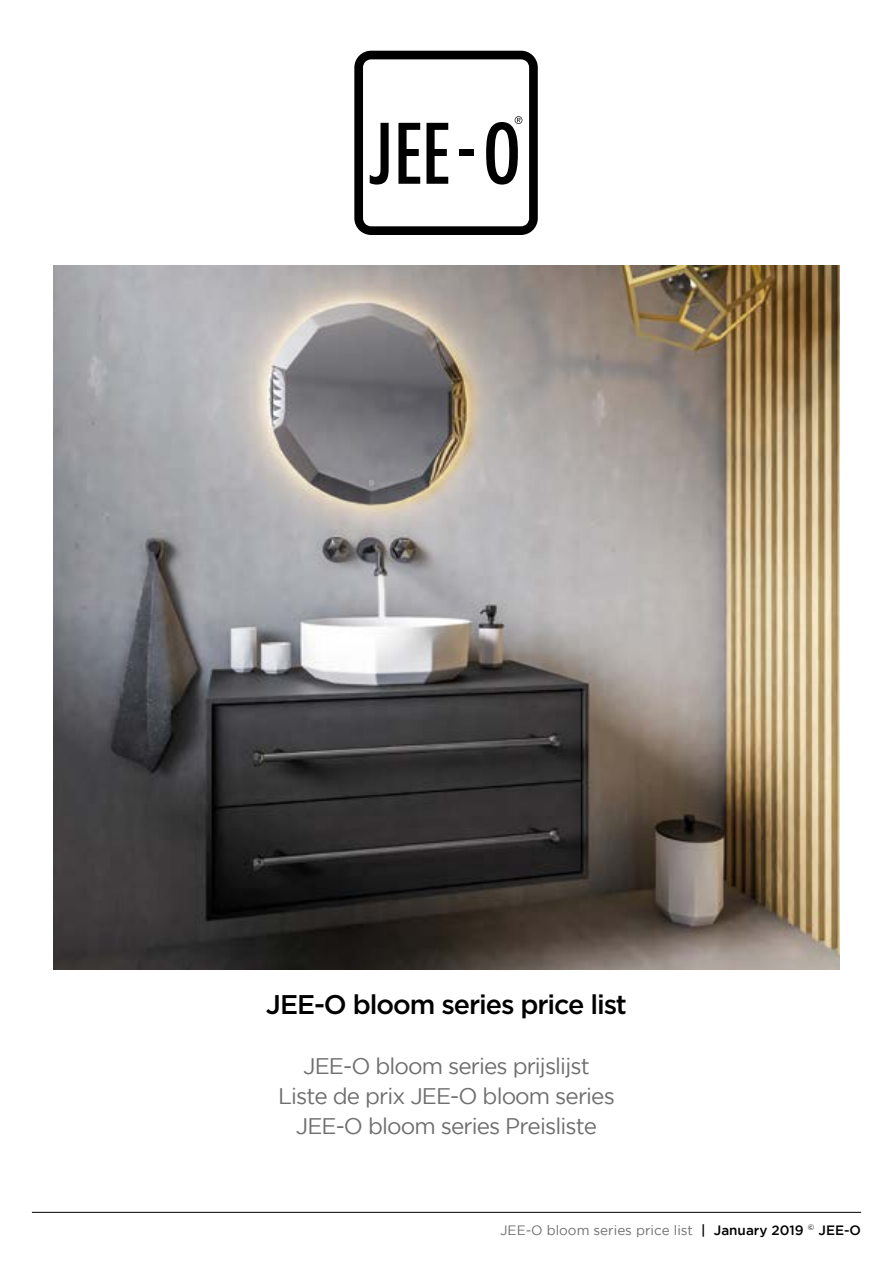
<style>
.page{position:relative;width:893px;height:1263px;background:#fff}
.page>*{position:absolute;margin:0;border:0;box-sizing:border-box;transform-origin:0 0}
.t1{font:500 27px "Gotham";letter-spacing:-.04em;color:#000}
.t2{font:22.5px/30px "Gotham";letter-spacing:-.04em;color:#706f6f;text-align:center}
.t3{font:13.5px "Gotham";color:#706f6f}
.s1{font-weight:500;color:#000}
</style>
<div class="page">
<svg style="left:354px;top:51px;width:184px;height:184px"></svg>
<hr style="left:32px;top:1212px;width:829px;height:1px;background:#000">
<img style="left:54px;top:266px;width:785px;height:703px">
<p class="t1" style="left:266px;top:986px;width:363px">JEE-O bloom series price list</p>
<p class="t2" style="left:278px;top:1050px;width:338px">JEE-O bloom series prijslijst<br>Liste de prix JEE-O bloom series<br>JEE-O bloom series Preisliste</p>
<p class="t3" style="left:500px;top:1222px;width:362px">JEE-O bloom series price list <span class="s1">| January 2019</span> <sup>©</sup> <span class="s1">JEE-O</span></p>
</div>
